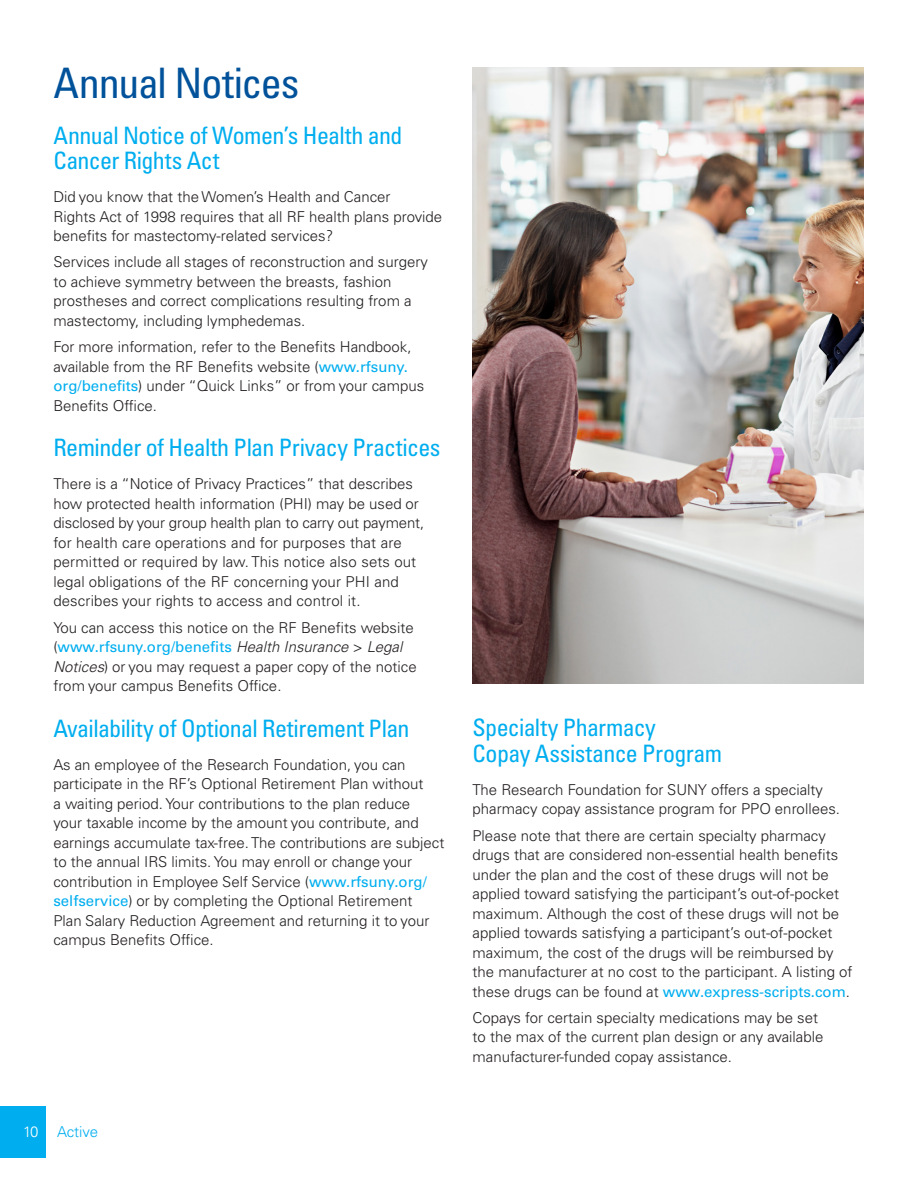
<style>
.page{position:relative;width:918px;height:1188px;background:#fff}
.page>*{position:absolute;margin:0;border:0;box-sizing:border-box;transform-origin:0 0}
.t1{font:condensed 42px "Univers LT Pro";letter-spacing:-.025em;color:#01529a}
.RFS_Header_2{font:condensed 24px/25.5px "Univers LT Pro";letter-spacing:-.02em;color:#00aeef}
.RFS_Body{font:300 15px/19.5px "Univers LT Pro 45";color:#231f20}
.t2{font:300 15px "Univers LT Pro 45";letter-spacing:-.01em;color:#00aeef}
.s1{font-family:"Univers LT Pro 55 Roman";font-weight:400;color:#00aeef}
.s2{font-style:italic}
.s3{color:#fff}
</style>
<div class="page">
<img style="left:472px;top:68px;width:392px;height:616px">
<div style="left:0;top:1106px;width:45px;height:52px;background:#00aeef"></div>
<p class="t1" style="left:53px;top:56px;width:248px">Annual Notices</p>
<p class="RFS_Header_2" style="left:53px;top:122px;width:351px">Annual Notice of Women’s Health and<br>Cancer Rights Act</p>
<p class="RFS_Body" style="left:53px;top:187px;width:390px">Did you know that the Women’s Health and Cancer<br>Rights Act of 1998 requires that all RF health plans provide benefits for mastectomy-related services?</p>
<p class="RFS_Body" style="left:53px;top:252px;width:376px">Services include all stages of reconstruction and surgery to achieve symmetry between the breasts, fashion prostheses and correct complications resulting from a mastectomy, including lymphedemas.</p>
<p class="RFS_Body" style="left:53px;top:337px;width:372px">For more information, refer to the Benefits Handbook, available from the RF Benefits website (<span class="s1">www.rfsuny. org/benefits</span>) under “Quick Links” or from your campus Benefits Office.</p>
<p class="RFS_Header_2" style="left:53px;top:434px;width:389px">Reminder of Health Plan Privacy Practices</p>
<p class="RFS_Body" style="left:53px;top:474px;width:372px">There is a “Notice of Privacy Practices” that describes how protected health information (PHI) may be used or disclosed by your group health plan to carry out payment, for health care operations and for purposes that are permitted or required by law. This notice also sets out legal obligations of the RF concerning your PHI and describes your rights to access and control it.</p>
<p class="RFS_Body" style="left:53px;top:617px;width:365px">You can access this notice on the RF Benefits website (<span class="s1">www.rfsuny.org/benefits</span> <span class="s2">Health Insurance</span> &gt; <span class="s2">Legal Notices</span>) or you may request a paper copy of the notice from your campus Benefits Office.</p>
<p class="RFS_Header_2" style="left:53px;top:715px;width:358px">Availability of Optional Retirement Plan</p>
<p class="RFS_Body" style="left:53px;top:754px;width:392px">As an employee of the Research Foundation, you can participate in the RF’s Optional Retirement Plan without<br>a waiting period. Your contributions to the plan reduce<br>your taxable income by the amount you contribute, and earnings accumulate tax-free. The contributions are subject to the annual IRS limits. You may enroll or change your contribution in Employee Self Service (<span class="s1">www.rfsuny.org/ selfservice</span>) or by completing the Optional Retirement Plan Salary Reduction Agreement and returning it to your campus Benefits Office.</p>
<p class="t2" style="left:23px;top:1122px;width:77px"><span class="s3">10</span> Active</p>
<p class="RFS_Header_2" style="left:472px;top:714px;width:251px">Specialty Pharmacy<br>Copay Assistance Program</p>
<p class="RFS_Body" style="left:472px;top:779px;width:369px">The Research Foundation for SUNY offers a specialty pharmacy copay assistance program for PPO enrollees.</p>
<p class="RFS_Body" style="left:472px;top:825px;width:381px">Please note that there are certain specialty pharmacy drugs that are considered non-essential health benefits under the plan and the cost of these drugs will not be applied toward satisfying the participant’s out-of-pocket maximum. Although the cost of these drugs will not be applied towards satisfying a participant’s out-of-pocket maximum, the cost of the drugs will be reimbursed by the manufacturer at no cost to the participant. A listing of these drugs can be found at <span class="s1">www.express-scripts.com</span>.</p>
<p class="RFS_Body" style="left:472px;top:1007px;width:352px">Copays for certain specialty medications may be set to the max of the current plan design or any available manufacturer-funded copay assistance.</p>
</div>
